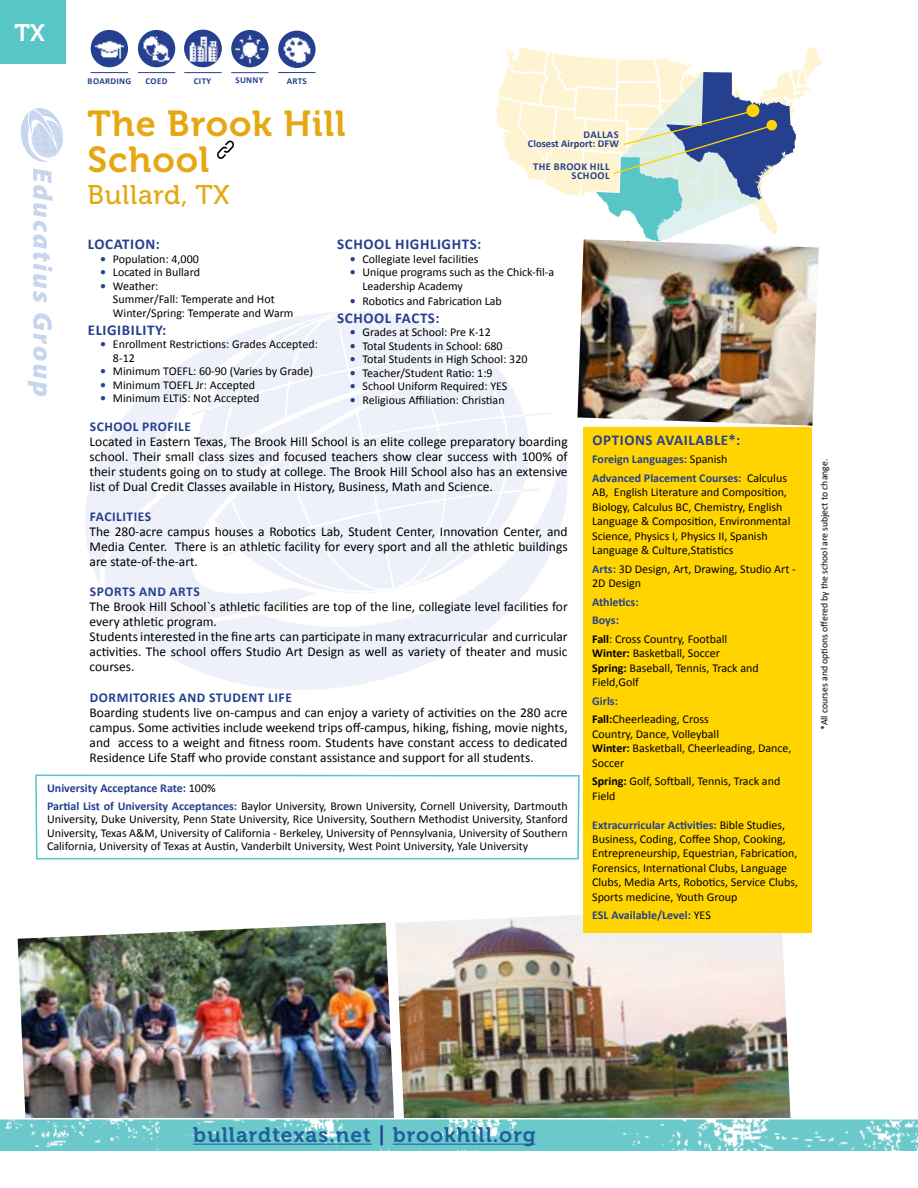
<style>
.page{position:relative;width:918px;height:1188px;background:#fff}
.page>*{position:absolute;margin:0;border:0;box-sizing:border-box;transform-origin:0 0}
.t1{font:36px/36px "Museo 700";letter-spacing:.025em;color:#e5a812}
.t2{font:27px "Museo 500";letter-spacing:.025em;color:#e5a812}
.t3{font:24px "Museo 700";color:#fff}
.t4{font:21px "Museo 700";letter-spacing:.05em;color:#215e9e}
.t5{font:700 15px "Calibri";letter-spacing:.04em;color:#25408f}
.t6{font:13.5px/15px "Calibri";color:#000;text-align:justify}
.t7{font:700 13.5px "Calibri";letter-spacing:.04em;color:#25408f}
.t8{font:12px/14.4px "Calibri";color:#000}
.t9{font:700 12px/18.6px "Calibri";color:#25408f}
.t10{font:700 10.5px/9px "Calibri";color:#25408f;text-align:right}
.t11{font:700 10.5px/9px "Calibri";letter-spacing:.04em;color:#25408f;text-align:right}
.t12{font:9.75px "Calibri";color:#000}
.t13{font:700 9px "Calibri";letter-spacing:.04em;color:#25408f}
.s1{font-weight:700;color:#25408f}
.s2{font-weight:400;color:#000}
.s3{font-weight:700}
.s4{color:#25408f}
</style>
<div class="page">
<svg style="left:20px;top:108px;width:43px;height:288px"></svg>
<svg style="left:85px;top:312px;width:483px;height:378px;fill:#f2f4fa"></svg>
<svg style="left:97px;top:374px;width:340px;height:252px"></svg>
<img style="left:18px;top:923px;width:377px;height:195px">
<img style="left:396px;top:906px;width:395px;height:212px">
<div style="left:584px;top:427px;width:228px;height:506px;background:#ffd400"></div>
<img style="left:0;top:1119px;width:918px;height:32px">
<div style="left:0;top:0;width:65px;height:63px;background:#58c5c7"></div>
<img style="left:577px;top:264px;width:241px;height:162px">
<svg style="left:35px;top:774px;width:545px;height:86px"></svg>
<hr style="left:193px;top:1144px;width:179px;height:1px;background:#215e9e">
<hr style="left:393px;top:1144px;width:143px;height:1px;background:#215e9e">
<img style="left:91px;top:30px;width:37px;height:37px;border-radius:19px">
<img style="left:138px;top:30px;width:37px;height:37px;border-radius:19px">
<hr style="left:91px;top:72px;width:37px;height:1px;background:#25408f">
<hr style="left:138px;top:72px;width:37px;height:1px;background:#25408f">
<hr style="left:184px;top:72px;width:38px;height:1px;background:#25408f">
<img style="left:184px;top:30px;width:38px;height:37px;border-radius:19px">
<svg style="left:495px;top:46px;width:328px;height:218px"></svg>
<img style="left:278px;top:31px;width:38px;height:37px;border-radius:19px">
<hr style="left:278px;top:72px;width:38px;height:1px;background:#25408f">
<img style="left:231px;top:30px;width:38px;height:37px;border-radius:19px">
<hr style="left:231px;top:72px;width:38px;height:1px;background:#25408f">
<div style="left:767px;top:120px;width:10px;height:10px;background:#ffd400;border-radius:50%"></div>
<svg style="left:217px;top:140px;width:17px;height:19px"></svg>
<h3 class="t3" style="left:15px;top:19px;width:32px">TX</h3>
<p class="t13" style="left:88px;top:75px;width:45px">BOARDING</p>
<p class="t13" style="left:146px;top:75px;width:23px">COED</p>
<p class="t13" style="left:194px;top:75px;width:19px">CITY</p>
<p class="t13" style="left:235px;top:75px;width:30px">SUNNY</p>
<p class="t13" style="left:287px;top:75px;width:22px">ARTS</p>
<h1 class="t1" style="left:87px;top:106px;width:260px">The Brook Hill<br>School</h1>
<h2 class="t2" style="left:87px;top:180px;width:143px">Bullard, TX</h2>
<p class="t10" style="left:528px;top:130px;width:92px">DALLAS<br>Closest Airport: DFW</p>
<p class="t11" style="left:533px;top:162px;width:78px">THE BROOK HILL<br>SCHOOL</p>
<p class="t5" style="left:88px;top:235px;width:74px">LOCATION:</p>
<p class="t8" style="left:100px;top:252px;width:100px"><span class="s1">•</span> Population: 4,000</p>
<p class="t8" style="left:100px;top:265px;width:101px"><span class="s1">•</span> Located in Bullard</p>
<p class="t8" style="left:113px;top:279px;width:182px;line-height:13.5px;text-indent:-13px"><span class="s1">•</span> Weather:<br>Summer/Fall: Temperate and Hot<br>Winter/Spring: Temperate and Warm</p>
<p class="t5" style="left:88px;top:320px;width:80px">ELIGIBILITY:</p>
<p class="t8" style="left:113px;top:338px;width:206px;line-height:13.5px;text-indent:-13px"><span class="s1">•</span> Enrollment Restrictions: Grades Accepted:<br>8-12</p>
<p class="t8" style="left:100px;top:364px;width:214px"><span class="s1">•</span> Minimum TOEFL: 60-90 (Varies by Grade)</p>
<p class="t8" style="left:100px;top:378px;width:157px"><span class="s1">•</span> Minimum TOEFL Jr: Accepted</p>
<p class="t8" style="left:100px;top:391px;width:161px"><span class="s1">•</span> Minimum ELTiS: Not Accepted</p>
<p class="t5" style="left:337px;top:235px;width:146px">SCHOOL HIGHLIGHTS:</p>
<p class="t8" style="left:350px;top:252px;width:130px"><span class="s1">•</span> Collegiate level facilities</p>
<p class="t8" style="left:363px;top:266px;width:193px;line-height:13.5px;text-indent:-13px"><span class="s1">•</span> Unique programs such as the Chick-fil-a<br>Leadership Academy</p>
<p class="t8" style="left:350px;top:294px;width:154px"><span class="s1">•</span> Robotics and Fabrication Lab</p>
<p class="t5" style="left:337px;top:308px;width:104px">SCHOOL FACTS:</p>
<p class="t8" style="left:350px;top:325px;width:143px"><span class="s1">•</span> Grades at School: Pre K-12</p>
<p class="t8" style="left:350px;top:339px;width:154px"><span class="s1">•</span> Total Students in School: 680</p>
<p class="t8" style="left:350px;top:352px;width:179px"><span class="s1">•</span> Total Students in High School: 320</p>
<p class="t8" style="left:350px;top:366px;width:144px"><span class="s1">•</span> Teacher/Student Ratio: 1:9</p>
<p class="t8" style="left:350px;top:379px;width:159px"><span class="s1">•</span> School Uniform Required: YES</p>
<p class="t8" style="left:350px;top:393px;width:156px"><span class="s1">•</span> Religious Affiliation: Christian</p>
<p class="t7" style="left:90px;top:418px;width:103px">SCHOOL PROFILE</p>
<p class="t6" style="left:90px;top:434px;width:480px">Located in Eastern Texas, The Brook Hill School is an elite college preparatory boarding school. Their small class sizes and focused teachers show clear success with 100% of their students going on to study at college. The Brook Hill School also has an extensive list of Dual Credit Classes available in History, Business, Math and Science.</p>
<p class="t7" style="left:90px;top:508px;width:63px">FACILITIES</p>
<p class="t6" style="left:90px;top:524px;width:480px">The 280-acre campus houses a Robotics Lab, Student Center, Innovation Center, and Media Center. There is an athletic facility for every sport and all the athletic buildings are state-of-the-art.</p>
<p class="t7" style="left:90px;top:583px;width:111px">SPORTS AND ARTS</p>
<p class="t6" style="left:90px;top:599px;width:480px;text-align:left">The Brook Hill School`s athletic facilities are top of the line, collegiate level facilities for every athletic program.<br>Students interested in the fine arts can participate in many extracurricular and curricular activities. The school offers Studio Art Design as well as variety of theater and music courses.</p>
<p class="t7" style="left:90px;top:689px;width:204px">DORMITORIES AND STUDENT LIFE</p>
<p class="t6" style="left:90px;top:705px;width:480px">Boarding students live on-campus and can enjoy a variety of activities on the 280 acre campus. Some activities include weekend trips off-campus, hiking, fishing, movie nights, and access to a weight and fitness room. Students have constant access to dedicated Residence Life Staff who provide constant assistance and support for all students.</p>
<p class="t8" style="left:47px;top:779px;width:522px;line-height:17.7px"><span class="s1">University Acceptance Rate:</span> 100%<br><span class="s1">Partial List of University Acceptances:</span> Baylor University, Brown University, Cornell University, Dartmouth</p>
<p class="t8" style="left:47px;top:813px;width:522px;line-height:13.5px;text-align:justify">University, Duke University, Penn State University, Rice University, Southern Methodist University, Stanford University, Texas A&amp;M, University of California - Berkeley, University of Pennsylvania, University of Southern California, University of Texas at Austin, Vanderbilt University, West Point University, Yale University</p>
<p class="t5" style="left:592px;top:430px;width:149px">OPTIONS AVAILABLE*:</p>
<p class="t9" style="left:592px;top:450px;width:196px">Foreign Languages: <span class="s2">Spanish<br></span>Advanced Placement Courses: <span class="s2">Calculus</span></p>
<p class="t8" style="left:592px;top:485px;width:200px">AB, English Literature and Composition, Biology, Calculus BC, Chemistry, English Language &amp; Composition, Environmental Science, Physics I, Physics II, Spanish Language &amp; Culture,Statistics</p>
<p class="t8" style="left:592px;top:562px;width:205px"><span class="s1">Arts:</span> 3D Design, Art, Drawing, Studio Art -<br>2D Design</p>
<p class="t8" style="left:592px;top:592px;width:137px;line-height:18.6px"><span class="s1">Athletics:<br>Boys:<br></span><span class="s3">Fall</span>: Cross Country, Football</p>
<p class="t8" style="left:592px;top:646px;width:168px"><span class="s3">Winter:</span> Basketball, Soccer<br><span class="s3">Spring:</span> Baseball, Tennis, Track and<br>Field,Golf</p>
<p class="t8" style="left:592px;top:692px;width:118px;line-height:18.6px"><span class="s1">Girls:<br></span><span class="s3">Fall:</span>Cheerleading, Cross</p>
<p class="t8" style="left:592px;top:727px;width:201px">Country, Dance, Volleyball<br><span class="s3">Winter:</span> Basketball, Cheerleading, Dance,<br>Soccer</p>
<p class="t8" style="left:592px;top:774px;width:190px"><span class="s3">Spring:</span> Golf, Softball, Tennis, Track and<br>Field</p>
<p class="t8" style="left:592px;top:817px;width:207px"><span class="s1">Extracurricular Activities:</span> Bible Studies, Business, Coding, Coffee Shop, Cooking, Entrepreneurship, Equestrian, Fabrication, Forensics, International Clubs, Language Clubs, Media Arts, Robotics, Service Clubs, Sports medicine, Youth Group</p>
<p class="t9" style="left:592px;top:906px;width:120px">ESL Available/Level: <span class="s2">YES</span></p>
<p class="t12" style="left:818px;top:730px;width:273px;rotate:-90deg">*All courses and options offered by the school are subject to change.</p>
<h3 class="t4" style="left:193px;top:1123px;width:344px">bullardtexas.net <span class="s4">|</span> brookhill.org</h3>
</div>
